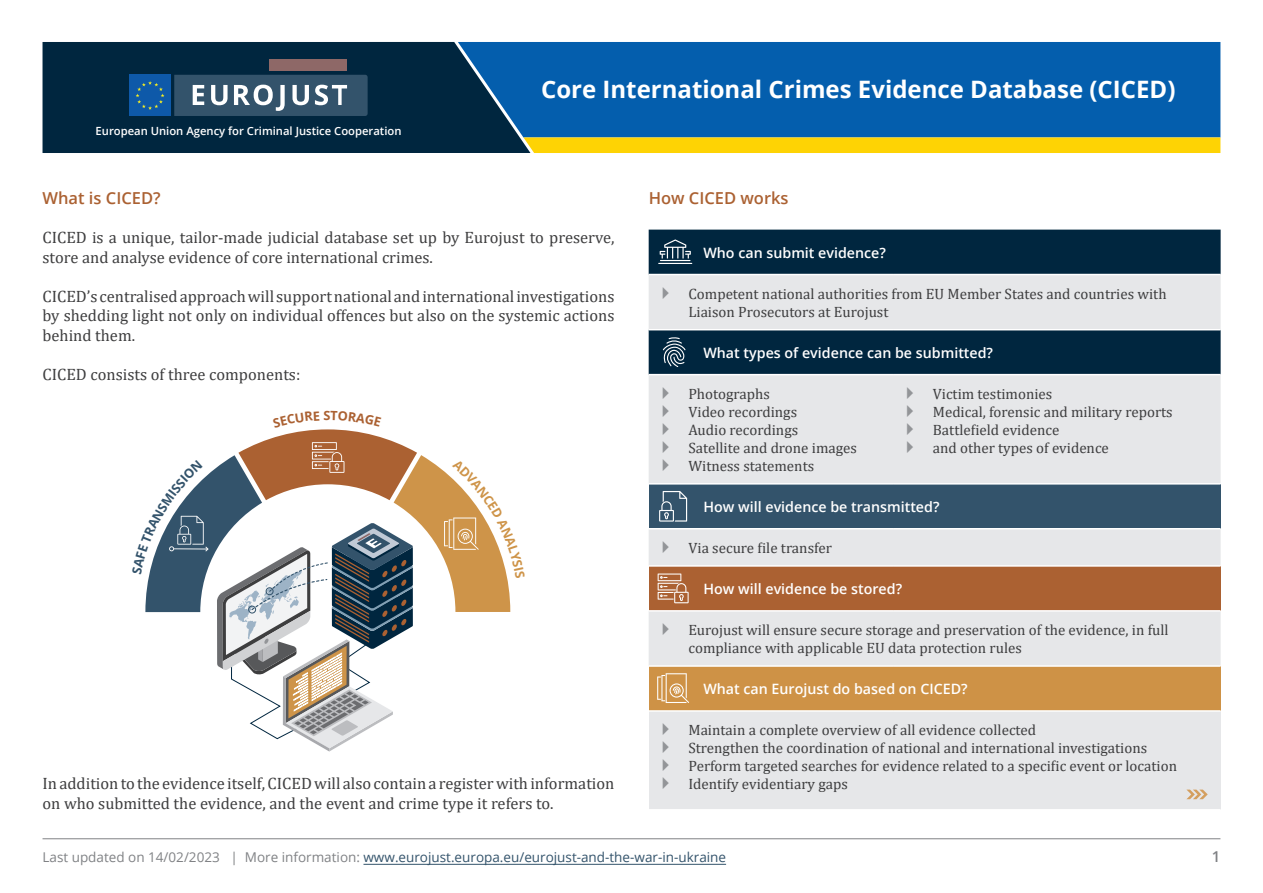
<style>
.page{position:relative;width:1263px;height:893px;background:#fff}
.page>*{position:absolute;margin:0;border:0;box-sizing:border-box;transform-origin:0 0}
.t1{font:700 24px "Open Sans";color:#fff}
.t2{font:16.5px/19.5px "Cambria";color:#3e3e3f}
.t3{font:600 16.5px "Open Sans";color:#ab6132}
.t4{font:15px/18px "Cambria";color:#3e3e3f}
.t5{font:600 15px "Open Sans";color:#808285}
.t6{font:600 14.25px "Open Sans";color:#fff}
.t7{font:13.5px "Open Sans";color:#33536b}
.t8{font:700 12.75px "Open Sans";color:#ab6132}
.t9{font:600 11.25px "Open Sans";color:#fff}
.s1{color:#808285}
</style>
<div class="page">
<hr style="left:43px;top:838px;width:1177px;height:1px;background:#808285">
<hr style="left:363px;top:864px;width:363px;height:1px;background:#33536b">
<div style="left:43px;top:42px;width:480px;height:111px;background:#00263f"></div>
<div style="left:458px;top:42px;width:762px;height:95px;background:#045ead"></div>
<svg style="left:523px;top:137px;width:697px;height:16px;background:#f9d10b"></svg>
<div style="left:129px;top:75px;width:42px;height:41px;background:#0e59a9"></div>
<svg style="left:136px;top:81px;width:29px;height:29px"></svg>
<div style="left:270px;top:59px;width:77px;height:12px;background:#8e6867"></div>
<svg style="left:174px;top:75px;width:194px;height:41px;background:#546f83"></svg>
<div style="left:649px;top:230px;width:571px;height:44px;background:#00263f"></div>
<svg style="left:649px;top:275px;width:571px;height:390px;background:#c4cbd0"></svg>
<div style="left:649px;top:484px;width:571px;height:45px;background:#33536b"></div>
<div style="left:649px;top:566px;width:571px;height:45px;background:#ab6132"></div>
<div style="left:649px;top:666px;width:571px;height:45px;background:#ce9246"></div>
<div style="left:649px;top:711px;width:571px;height:99px;background:#e6e7e9"></div>
<hr style="left:649px;top:329px;width:244px;height:1px;background:#fff">
<hr style="left:893px;top:329px;width:327px;height:1px;background:#fff">
<hr style="left:649px;top:374px;width:244px;height:1px;background:#fff">
<hr style="left:893px;top:374px;width:327px;height:1px;background:#fff">
<hr style="left:649px;top:483px;width:244px;height:2px;background:#fff">
<hr style="left:893px;top:483px;width:327px;height:2px;background:#fff">
<hr style="left:649px;top:528px;width:244px;height:1px;background:#fff">
<hr style="left:893px;top:528px;width:327px;height:1px;background:#fff">
<hr style="left:649px;top:565px;width:244px;height:2px;background:#fff">
<hr style="left:893px;top:565px;width:327px;height:2px;background:#fff">
<hr style="left:649px;top:610px;width:244px;height:2px;background:#fff">
<hr style="left:893px;top:610px;width:327px;height:2px;background:#fff">
<hr style="left:649px;top:710px;width:244px;height:2px;background:#fff">
<hr style="left:893px;top:710px;width:327px;height:2px;background:#fff">
<hr style="left:649px;top:809px;width:244px;height:1px;background:#fff">
<hr style="left:893px;top:809px;width:327px;height:1px;background:#fff">
<hr style="left:649px;top:665px;width:244px;height:2px;background:#fff">
<hr style="left:893px;top:665px;width:327px;height:2px;background:#fff">
<hr style="left:660px;top:260px;width:30px;height:1px;background:#fff">
<svg style="left:660px;top:239px;width:31px;height:19px"></svg>
<hr style="left:658px;top:263px;width:34px;height:1px;background:#fff">
<svg style="left:663px;top:337px;width:22px;height:30px"></svg>
<svg style="left:659px;top:491px;width:28px;height:31px"></svg>
<svg style="left:658px;top:573px;width:31px;height:30px"></svg>
<svg style="left:657px;top:673px;width:32px;height:30px"></svg>
<svg style="left:1187px;top:790px;width:21px;height:9px"></svg>
<svg style="left:663px;top:287px;width:6px;height:12px"></svg>
<svg style="left:663px;top:387px;width:6px;height:12px"></svg>
<svg style="left:663px;top:405px;width:6px;height:12px"></svg>
<svg style="left:663px;top:423px;width:6px;height:12px"></svg>
<svg style="left:663px;top:441px;width:6px;height:12px"></svg>
<svg style="left:663px;top:459px;width:6px;height:12px"></svg>
<svg style="left:907px;top:387px;width:6px;height:12px"></svg>
<svg style="left:907px;top:405px;width:6px;height:12px"></svg>
<svg style="left:907px;top:423px;width:6px;height:12px"></svg>
<svg style="left:907px;top:441px;width:6px;height:12px"></svg>
<svg style="left:663px;top:541px;width:6px;height:12px"></svg>
<svg style="left:663px;top:623px;width:6px;height:12px"></svg>
<svg style="left:145px;top:429px;width:366px;height:322px"></svg>
<p class="t9" style="left:96px;top:123px;width:307px">European Union Agency for Criminal Justice Cooperation</p>
<p class="t1" style="left:541px;top:72px;width:636px">Core International Crimes Evidence Database (CICED)</p>
<p class="t3" style="left:43px;top:187px;width:120px">What is CICED?</p>
<p class="t2" style="left:43px;top:228px;width:573px">CICED is a unique, tailor-made judicial database set up by Eurojust to preserve, store and analyse evidence of core international crimes.</p>
<p class="t2" style="left:43px;top:286px;width:573px;text-align:justify">CICED’s centralised approach will support national and international investigations by shedding light not only on individual offences but also on the systemic actions behind them.</p>
<p class="t2" style="left:43px;top:364px;width:259px">CICED consists of three components:</p>
<p class="t8" style="left:323px;top:407px;width:9px">S</p>
<p class="t2" style="left:43px;top:774px;width:573px">In addition to the evidence itself, CICED will also contain a register with information on who submitted the evidence, and the event and crime type it refers to.</p>
<p class="t3" style="left:649px;top:187px;width:141px">How CICED works</p>
<p class="t6" style="left:703px;top:243px;width:184px">Who can submit evidence?</p>
<p class="t4" style="left:688px;top:285px;width:480px">Competent national authorities from EU Member States and countries with<br>Liaison Prosecutors at Eurojust</p>
<p class="t6" style="left:703px;top:343px;width:291px">What types of evidence can be submitted?</p>
<p class="t4" style="left:688px;top:385px;width:83px">Photographs</p>
<p class="t4" style="left:688px;top:403px;width:110px">Video recordings</p>
<p class="t4" style="left:688px;top:421px;width:111px">Audio recordings</p>
<p class="t4" style="left:688px;top:439px;width:170px">Satellite and drone images</p>
<p class="t4" style="left:688px;top:457px;width:127px">Witness statements</p>
<p class="t4" style="left:933px;top:385px;width:121px">Victim testimonies</p>
<p class="t4" style="left:933px;top:403px;width:241px">Medical, forensic and military reports</p>
<p class="t4" style="left:933px;top:421px;width:128px">Battlefield evidence</p>
<p class="t4" style="left:933px;top:439px;width:178px">and other types of evidence</p>
<p class="t6" style="left:703px;top:497px;width:238px">How will evidence be transmitted?</p>
<p class="t4" style="left:688px;top:539px;width:145px">Via secure file transfer</p>
<p class="t6" style="left:703px;top:579px;width:200px">How will evidence be stored?</p>
<p class="t4" style="left:688px;top:621px;width:482px">Eurojust will ensure secure storage and preservation of the evidence, in full compliance with applicable EU data protection rules</p>
<p class="t6" style="left:703px;top:679px;width:266px">What can Eurojust do based on CICED?</p>
<p class="t4" style="left:688px;top:721px;width:349px">Maintain a complete overview of all evidence collected</p>
<p class="t4" style="left:688px;top:739px;width:460px">Strengthen the coordination of national and international investigations</p>
<p class="t4" style="left:688px;top:757px;width:490px">Perform targeted searches for evidence related to a specific event or location</p>
<p class="t4" style="left:688px;top:775px;width:161px">Identify evidentiary gaps</p>
<p class="t7" style="left:43px;top:848px;width:685px"><span class="s1">Last updated on 14/02/2023 | More information:</span> www.eurojust.europa.eu/eurojust-and-the-war-in-ukraine</p>
<p class="t5" style="left:1212px;top:846px;width:10px">1</p>
</div>
